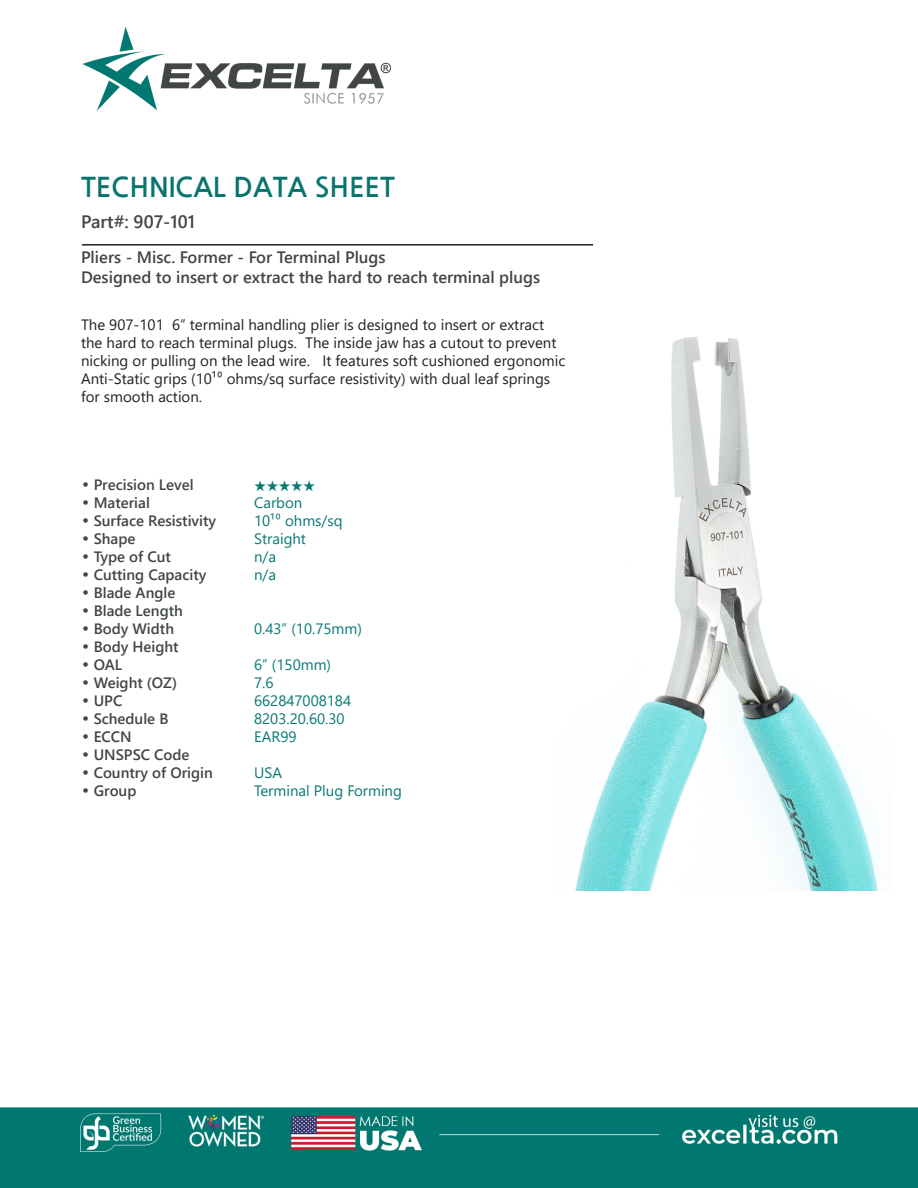
<style>
.page{position:relative;width:918px;height:1188px;background:#fff}
.page>*{position:absolute;margin:0;border:0;box-sizing:border-box;transform-origin:0 0}
.t1{font:700 27px "Nanum Gothic";color:#08746d}
.t2{font:700 18px "Yu Gothic UI";color:#414546}
.t3{font:700 16.5px "Yu Gothic UI";color:#414546}
.t4{font:15px/18px "Yu Gothic UI";color:#231f20}
.CT_s_CTM{font:700 15px "Yu Gothic UI";color:#414546}
.CT_s_CTM-2{font:15px "Yu Gothic UI";color:#077874}
.CT_s_CTM-3{font:500 15px "ITC Zapf Dingbats";color:#077874}
.s1{font-family:"Century Gothic";font-weight:400}
</style>
<div class="page">
<img style="left:0;top:27px;width:918px;height:1161px">
<img style="left:558px;top:305px;width:333px;height:585px">
<hr style="left:82px;top:244px;width:511px;height:2px;background:#231f20">
<p class="t1" style="left:81px;top:173px;width:315px">TECHNICAL DATA SHEET</p>
<p class="t2" style="left:81px;top:212px;width:116px">Part#: 907-101</p>
<p class="t3" style="left:81px;top:247px;width:306px">Pliers - Misc. Former - For Terminal Plugs</p>
<p class="t3" style="left:81px;top:267px;width:461px">Designed to insert or extract the hard to reach terminal plugs</p>
<p class="t4" style="left:81px;top:313px;width:486px">The 907-101 6” terminal handling plier is designed to insert or extract the hard to reach terminal plugs. The inside jaw has a cutout to prevent nicking or pulling on the lead wire. It features soft cushioned ergonomic Anti-Static grips (10¹⁰ ohms/sq surface resistivity) with dual leaf springs for smooth action.</p>
<p class="CT_s_CTM" style="left:81px;top:476px;width:114px"><span class="s1">•</span> Precision Level</p>
<p class="CT_s_CTM-3" style="left:254px;top:479px;width:63px">★★★★★</p>
<p class="CT_s_CTM" style="left:81px;top:494px;width:70px"><span class="s1">•</span> Material</p>
<p class="CT_s_CTM-2" style="left:254px;top:489px;width:50px">Carbon</p>
<p class="CT_s_CTM" style="left:81px;top:512px;width:137px"><span class="s1">•</span> Surface Resistivity</p>
<p class="CT_s_CTM-2" style="left:254px;top:507px;width:90px">10¹⁰ ohms/sq</p>
<p class="CT_s_CTM" style="left:81px;top:530px;width:56px"><span class="s1">•</span> Shape</p>
<p class="CT_s_CTM-2" style="left:254px;top:525px;width:53px">Straight</p>
<p class="CT_s_CTM" style="left:81px;top:548px;width:92px"><span class="s1">•</span> Type of Cut</p>
<p class="CT_s_CTM-2" style="left:254px;top:543px;width:23px">n/a</p>
<p class="CT_s_CTM" style="left:81px;top:566px;width:127px"><span class="s1">•</span> Cutting Capacity</p>
<p class="CT_s_CTM-2" style="left:254px;top:561px;width:23px">n/a</p>
<p class="CT_s_CTM" style="left:81px;top:584px;width:96px"><span class="s1">•</span> Blade Angle</p>
<p class="CT_s_CTM" style="left:81px;top:602px;width:103px"><span class="s1">•</span> Blade Length</p>
<p class="CT_s_CTM" style="left:81px;top:620px;width:95px"><span class="s1">•</span> Body Width</p>
<p class="CT_s_CTM-2" style="left:254px;top:615px;width:109px">0.43” (10.75mm)</p>
<p class="CT_s_CTM" style="left:81px;top:638px;width:99px"><span class="s1">•</span> Body Height</p>
<p class="CT_s_CTM" style="left:81px;top:656px;width:43px"><span class="s1">•</span> OAL</p>
<p class="CT_s_CTM-2" style="left:254px;top:651px;width:78px">6” (150mm)</p>
<p class="CT_s_CTM" style="left:81px;top:674px;width:98px"><span class="s1">•</span> Weight (OZ)</p>
<p class="CT_s_CTM-2" style="left:254px;top:669px;width:21px">7.6</p>
<p class="CT_s_CTM" style="left:81px;top:692px;width:43px"><span class="s1">•</span> UPC</p>
<p class="CT_s_CTM-2" style="left:254px;top:687px;width:99px">662847008184</p>
<p class="CT_s_CTM" style="left:81px;top:710px;width:89px"><span class="s1">•</span> Schedule B</p>
<p class="CT_s_CTM-2" style="left:254px;top:705px;width:92px">8203.20.60.30</p>
<p class="CT_s_CTM" style="left:81px;top:728px;width:52px"><span class="s1">•</span> ECCN</p>
<p class="CT_s_CTM-2" style="left:254px;top:723px;width:44px">EAR99</p>
<p class="CT_s_CTM" style="left:81px;top:746px;width:110px"><span class="s1">•</span> UNSPSC Code</p>
<p class="CT_s_CTM" style="left:81px;top:764px;width:133px"><span class="s1">•</span> Country of Origin</p>
<p class="CT_s_CTM-2" style="left:254px;top:759px;width:29px">USA</p>
<p class="CT_s_CTM" style="left:81px;top:782px;width:57px"><span class="s1">•</span> Group</p>
<p class="CT_s_CTM-2" style="left:254px;top:777px;width:149px">Terminal Plug Forming</p>
</div>
